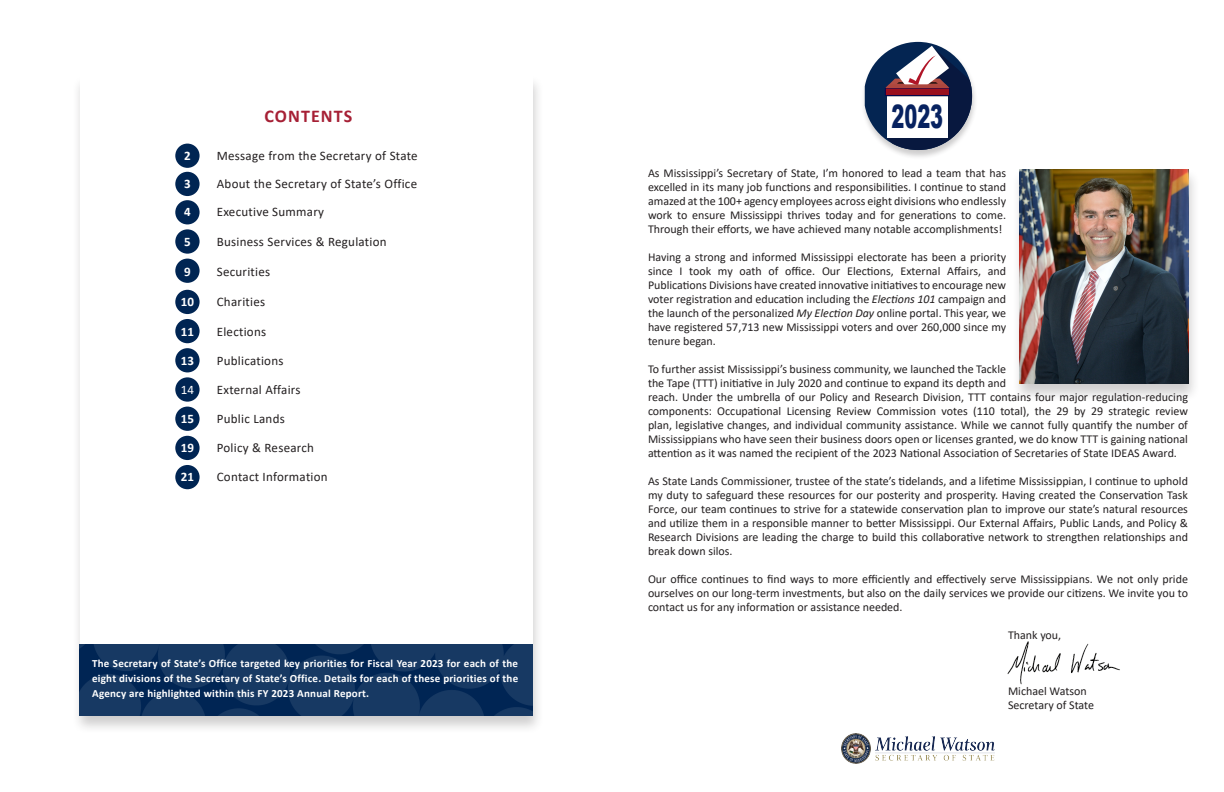
<style>
.page{position:relative;width:1224px;height:792px;background:#fff}
.page>*{position:absolute;margin:0;border:0;box-sizing:border-box;transform-origin:0 0}
.t1{font:900 32.3px "Arial";color:#072260;scale:.6 1}
.t2{font:700 18px "Calibri";letter-spacing:.06em;color:#a62035}
.t3{font:13px "Calibri";letter-spacing:.02em;color:#231f20}
.t4{font:700 13px "Calibri";letter-spacing:.02em;color:#fff}
.t5{font:13px "Calibri";color:#fff}
.t6{font:12px/14px "Calibri";color:#231f20;text-align:justify}
.t7{font:700 11px/15px "Calibri";letter-spacing:.02em;color:#fff;text-align:justify}
.s1{font-style:italic}
</style>
<div class="page">
<div style="left:72px;top:75px;width:472px;height:660px;background:#231f20;opacity:.22"></div>
<div style="left:80px;top:76px;width:452px;height:640px;background:#fff"></div>
<div style="left:1011px;top:168px;width:189px;height:234px;background:#231f20;opacity:.22"></div>
<img style="left:1020px;top:170px;width:168px;height:213px">
<img style="left:1007px;top:641px;width:113px;height:44px">
<img style="left:842px;top:733px;width:153px;height:30px">
<img style="left:80px;top:644px;width:452px;height:72px">
<div style="left:175px;top:436px;width:25px;height:24px;background:#002553;border-radius:50%"></div>
<div style="left:175px;top:144px;width:25px;height:24px;background:#002553;border-radius:50%"></div>
<div style="left:175px;top:172px;width:25px;height:24px;background:#002553;border-radius:50%"></div>
<div style="left:175px;top:200px;width:25px;height:24px;background:#002553;border-radius:50%"></div>
<div style="left:175px;top:229px;width:25px;height:25px;background:#002553;border-radius:50%"></div>
<div style="left:175px;top:259px;width:25px;height:24px;background:#002553;border-radius:50%"></div>
<div style="left:175px;top:290px;width:25px;height:24px;background:#002553;border-radius:50%"></div>
<div style="left:175px;top:319px;width:25px;height:24px;background:#002553;border-radius:50%"></div>
<div style="left:175px;top:348px;width:25px;height:24px;background:#002553;border-radius:50%"></div>
<div style="left:175px;top:377px;width:25px;height:25px;background:#002553;border-radius:50%"></div>
<div style="left:175px;top:407px;width:25px;height:24px;background:#002553;border-radius:50%"></div>
<div style="left:175px;top:465px;width:25px;height:24px;background:#002553;border-radius:50%"></div>
<div style="left:861px;top:41px;width:117px;height:119px;background:#231f20;opacity:.22"></div>
<svg style="left:865px;top:42px;width:107px;height:108px"></svg>
<p class="t2" style="left:265px;top:103px;width:89px">CONTENTS</p>
<p class="t4" style="left:184px;top:146px;width:8px">2</p>
<p class="t3" style="left:217px;top:146px;width:202px">Message from the Secretary of State</p>
<p class="t4" style="left:184px;top:174px;width:8px">3</p>
<p class="t3" style="left:217px;top:174px;width:202px">About the Secretary of State’s Office</p>
<p class="t4" style="left:184px;top:202px;width:8px">4</p>
<p class="t3" style="left:217px;top:202px;width:109px">Executive Summary</p>
<p class="t4" style="left:184px;top:232px;width:8px">5</p>
<p class="t3" style="left:217px;top:232px;width:171px">Business Services &amp; Regulation</p>
<p class="t4" style="left:184px;top:262px;width:8px">9</p>
<p class="t3" style="left:217px;top:262px;width:55px">Securities</p>
<p class="t4" style="left:181px;top:292px;width:15px">10</p>
<p class="t3" style="left:217px;top:292px;width:50px">Charities</p>
<p class="t4" style="left:181px;top:322px;width:15px">11</p>
<p class="t3" style="left:217px;top:322px;width:51px">Elections</p>
<p class="t4" style="left:181px;top:351px;width:15px">13</p>
<p class="t3" style="left:217px;top:351px;width:68px">Publications</p>
<p class="t5" style="left:181px;top:380px;width:15px">14</p>
<p class="t3" style="left:217px;top:380px;width:85px">External Affairs</p>
<p class="t4" style="left:181px;top:409px;width:15px">15</p>
<p class="t3" style="left:217px;top:409px;width:70px">Public Lands</p>
<p class="t4" style="left:181px;top:438px;width:15px">19</p>
<p class="t3" style="left:217px;top:438px;width:99px">Policy &amp; Research</p>
<p class="t4" style="left:181px;top:467px;width:15px">21</p>
<p class="t3" style="left:217px;top:467px;width:112px">Contact Information</p>
<p class="t7" style="left:92px;top:656px;width:428px">The Secretary of State’s Office targeted key priorities for Fiscal Year 2023 for each of the eight divisions of the Secretary of State’s Office. Details for each of these priorities of the Agency are highlighted within this FY 2023 Annual Report.</p>
<p class="t1" style="left:891px;top:93px;width:88px">2023</p>
<p class="t6" style="left:648px;top:166px;width:360px">As Mississippi’s Secretary of State, I’m honored to lead a team that has excelled in its many job functions and responsibilities. I continue to stand amazed at the 100+ agency employees across eight divisions who endlessly work to ensure Mississippi thrives today and for generations to come.<br>Through their efforts, we have achieved many notable accomplishments!</p>
<p class="t6" style="left:648px;top:250px;width:360px">Having a strong and informed Mississippi electorate has been a priority since I took my oath of office. Our Elections, External Affairs, and Publications Divisions have created innovative initiatives to encourage new voter registration and education including the <span class="s1">Elections 101</span> campaign and the launch of the personalized <span class="s1">My Election Day</span> online portal. This year, we have registered 57,713 new Mississippi voters and over 260,000 since my tenure began.</p>
<p class="t6" style="left:648px;top:362px;width:541px;text-align:left">To further assist Mississippi’s business community, we launched the Tackle<br>the Tape (TTT) initiative in July 2020 and continue to expand its depth and<br>reach. Under the umbrella of our Policy and Research Division, TTT contains four major regulation-reducing components: Occupational Licensing Review Commission votes (110 total), the 29 by 29 strategic review plan, legislative changes, and individual community assistance. While we cannot fully quantify the number of Mississippians who have seen their business doors open or licenses granted, we do know TTT is gaining national attention as it was named the recipient of the 2023 National Association of Secretaries of State IDEAS Award.</p>
<p class="t6" style="left:648px;top:474px;width:542px">As State Lands Commissioner, trustee of the state’s tidelands, and a lifetime Mississippian, I continue to uphold my duty to safeguard these resources for our posterity and prosperity. Having created the Conservation Task Force, our team continues to strive for a statewide conservation plan to improve our state’s natural resources and utilize them in a responsible manner to better Mississippi. Our External Affairs, Public Lands, and Policy &amp; Research Divisions are leading the charge to build this collaborative network to strengthen relationships and break down silos.</p>
<p class="t6" style="left:648px;top:572px;width:542px">Our office continues to find ways to more efficiently and effectively serve Mississippians. We not only pride ourselves on our long-term investments, but also on the daily services we provide our citizens. We invite you to contact us for any information or assistance needed.</p>
<p class="t6" style="left:1008px;top:628px;width:55px">Thank you,</p>
<p class="t6" style="left:1008px;top:684px;width:88px">Michael Watson<br>Secretary of State</p>
</div>
